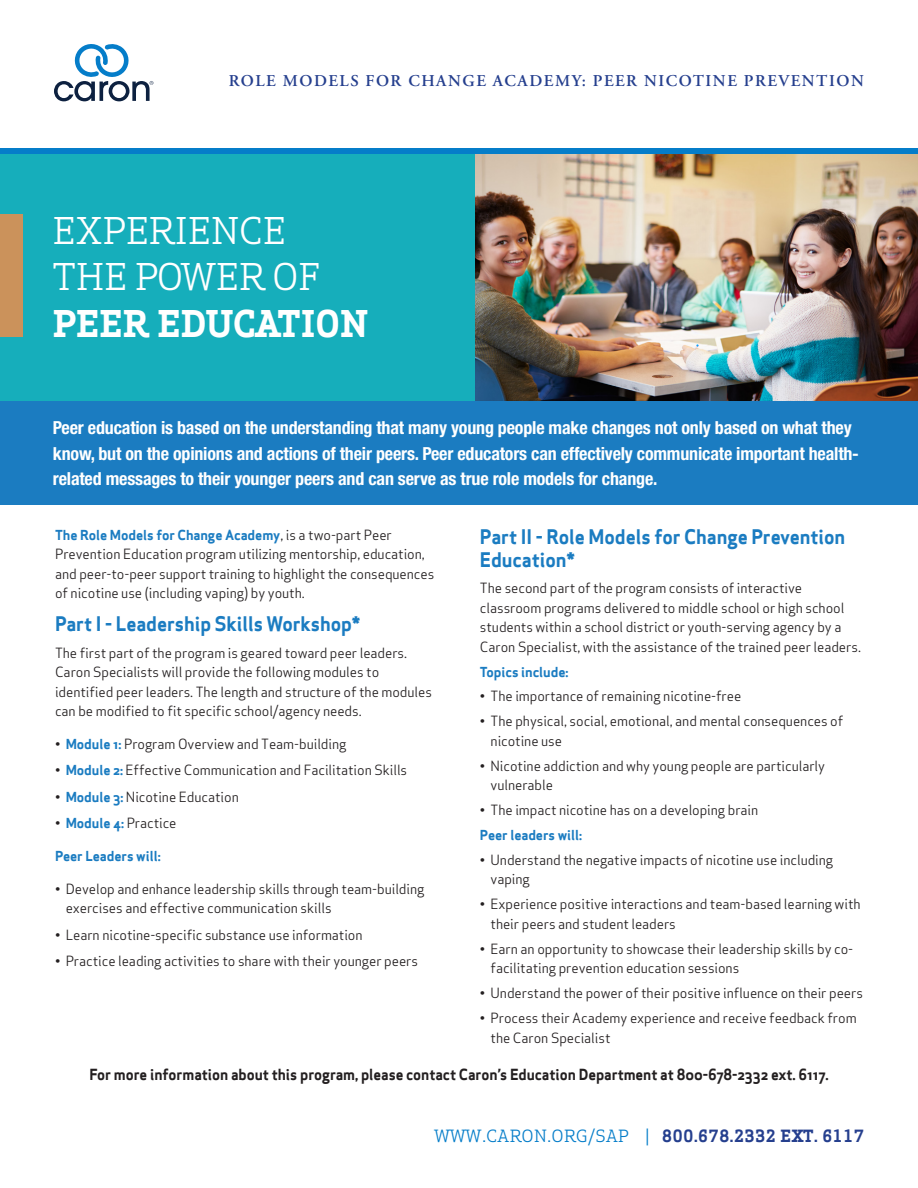
<style>
.page{position:relative;width:918px;height:1188px;background:#fff}
.page>*{position:absolute;margin:0;border:0;box-sizing:border-box;transform-origin:0 0}
.t1{font:36px/46.5px "Apex Serif";letter-spacing:.01em;color:#fff}
.t2{font:19.65px/22.5px "Apex Sans Bold ST";letter-spacing:-.005em;color:#1b7cc1}
.t3{font:700 condensed 18px/25.5px "Helvetica Neue";letter-spacing:-.01em;color:#fff}
.t4{font:600 16.5px "Adobe Garamond Pro";letter-spacing:.095em;color:#253f8e}
.t5{font:700 16.5px "Apex Serif";letter-spacing:.04em;color:#253f8e}
.t6{font:15px "Apex Sans Bold ST";letter-spacing:-.005em;color:#231f20}
.t7{font:13.5px/19.5px "Apex Sans";letter-spacing:-.005em;color:#231f20}
.t8{font:13.5px "Apex Sans Bold ST";letter-spacing:-.005em;color:#1b7cc1}
.s1{font-weight:700}
.s2{font-family:"Apex Sans Bold ST";color:#1b7cc1}
.s3{font-weight:400;color:#057dc9}
</style>
<div class="page">
<img style="left:474px;top:154px;width:444px;height:247px">
<div style="left:0;top:151px;width:474px;height:250px;background:#16aebb"></div>
<div style="left:0;top:401px;width:918px;height:104px;background:#1b7cc1"></div>
<div style="left:0;top:149px;width:918px;height:5px;background:#057dc9"></div>
<div style="left:0;top:214px;width:23px;height:123px;background:#cb925b"></div>
<svg style="left:54px;top:44px;width:99px;height:57px"></svg>
<p class="t4" style="left:229px;top:71px;width:636px">ROLE MODELS FOR CHANGE ACADEMY: PEER NICOTINE PREVENTION</p>
<p class="t1" style="left:53px;top:207px;width:316px">EXPERIENCE<br>THE POWER OF<br><span class="s1">PEER EDUCATION</span></p>
<p class="t3" style="left:53px;top:415px;width:808px">Peer education is based on the understanding that many young people make changes not only based on what they know, but on the opinions and actions of their peers. Peer educators can effectively communicate important health&shy;related messages to their younger peers and can serve as true role models for change.</p>
<p class="t7" style="left:55px;top:524px;width:381px"><span class="s2">The Role Models for Change Academy</span>, is a two-part Peer Prevention Education program utilizing mentorship, education, and peer-to-peer support training to highlight the consequences of nicotine use (including vaping) by youth.</p>
<p class="t2" style="left:55px;top:613px;width:307px">Part I - Leadership Skills Workshop*</p>
<p class="t7" style="left:55px;top:642px;width:378px">The first part of the program is geared toward peer leaders.<br>Caron Specialists will provide the following modules to identified peer leaders. The length and structure of the modules can be modified to fit specific school/agency needs.</p>
<p class="t7" style="left:55px;top:733px;width:293px">• <span class="s2">Module 1:</span> Program Overview and Team-building</p>
<p class="t7" style="left:55px;top:759px;width:354px">• <span class="s2">Module 2:</span> Effective Communication and Facilitation Skills</p>
<p class="t7" style="left:55px;top:786px;width:185px">• <span class="s2">Module 3:</span> Nicotine Education</p>
<p class="t7" style="left:55px;top:812px;width:123px">• <span class="s2">Module 4:</span> Practice</p>
<p class="t8" style="left:55px;top:847px;width:107px">Peer Leaders will:</p>
<p class="t7" style="left:66px;top:878px;width:360px;text-indent:-11px">• Develop and enhance leadership skills through team-building exercises and effective communication skills</p>
<p class="t7" style="left:55px;top:924px;width:309px">• Learn nicotine-specific substance use information</p>
<p class="t7" style="left:55px;top:950px;width:365px">• Practice leading activities to share with their younger peers</p>
<p class="t2" style="left:480px;top:526px;width:367px">Part II - Role Models for Change Prevention<br>Education*</p>
<p class="t7" style="left:480px;top:577px;width:382px">The second part of the program consists of interactive classroom programs delivered to middle school or high school students within a school district or youth-serving agency by a Caron Specialist, with the assistance of the trained peer leaders.</p>
<p class="t8" style="left:480px;top:663px;width:90px">Topics include:</p>
<p class="t7" style="left:480px;top:685px;width:263px">• The importance of remaining nicotine-free</p>
<p class="t7" style="left:491px;top:710px;width:354px;text-indent:-11px">• The physical, social, emotional, and mental consequences of nicotine use</p>
<p class="t7" style="left:491px;top:755px;width:336px;text-indent:-11px">• Nicotine addiction and why young people are particularly vulnerable</p>
<p class="t7" style="left:480px;top:799px;width:280px">• The impact nicotine has on a developing brain</p>
<p class="t8" style="left:480px;top:826px;width:104px">Peer leaders will:</p>
<p class="t7" style="left:491px;top:849px;width:344px;text-indent:-11px">• Understand the negative impacts of nicotine use including vaping</p>
<p class="t7" style="left:491px;top:893px;width:372px;text-indent:-11px">• Experience positive interactions and team-based learning with their peers and student leaders</p>
<p class="t7" style="left:491px;top:938px;width:364px;text-indent:-11px">• Earn an opportunity to showcase their leadership skills by co&shy;facilitating prevention education sessions</p>
<p class="t7" style="left:480px;top:982px;width:385px">• Understand the power of their positive influence on their peers</p>
<p class="t7" style="left:491px;top:1007px;width:368px;text-indent:-11px">• Process their Academy experience and receive feedback from the Caron Specialist</p>
<p class="t6" style="left:89px;top:1065px;width:741px">For more information about this program, please contact Caron’s Education Department at 800-678-2332 ext. 6117.</p>
<p class="t5" style="left:434px;top:1125px;width:431px"><span class="s3">WWW.CARON.ORG/SAP |</span> 800.678.2332 EXT. 6117</p>
</div>
